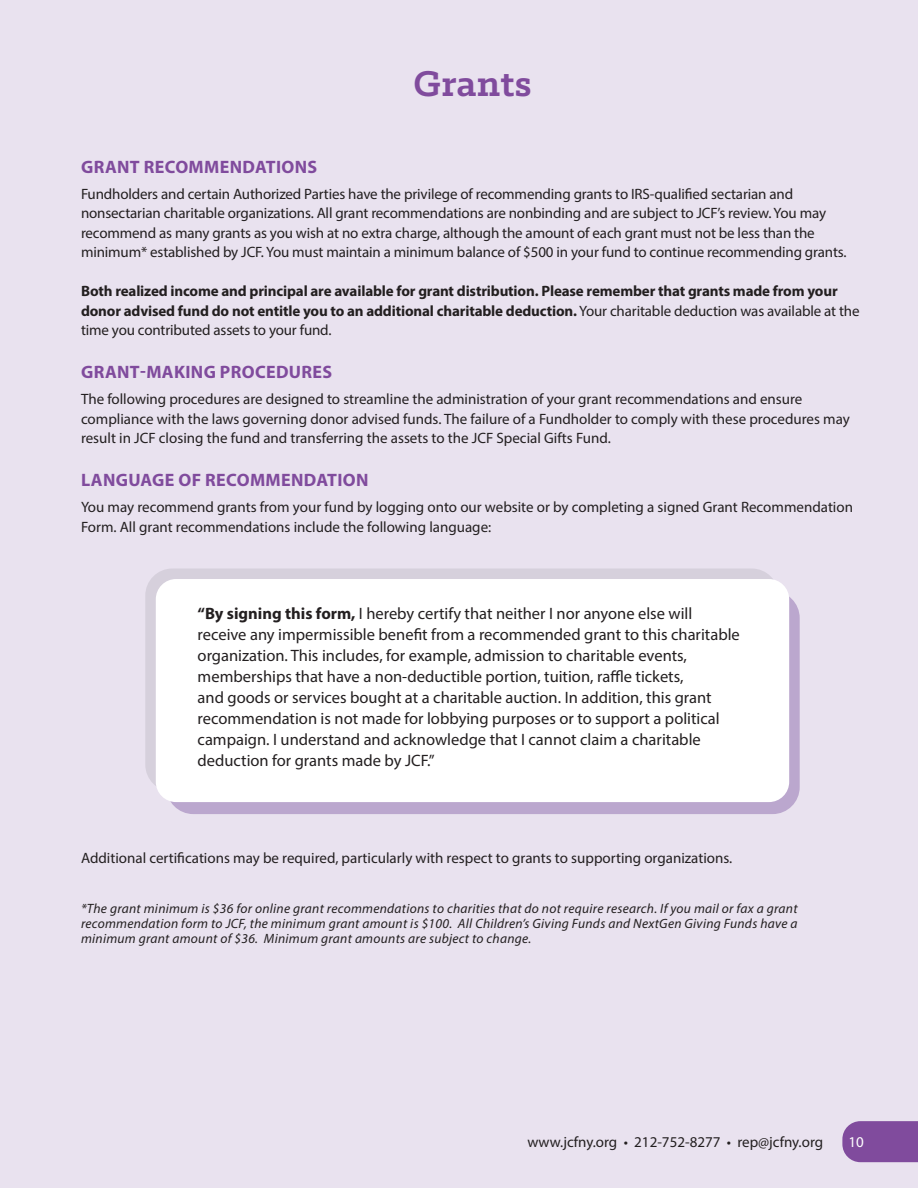
<style>
.page{position:relative;width:918px;height:1188px;background:#e9e2ef}
.page>*{position:absolute;margin:0;border:0;box-sizing:border-box;transform-origin:0 0}
.t1{font:700 40.5px "Klinic Slab";letter-spacing:.01em;color:#804b9d}
.Default{font:700 18px "Myriad Pro";letter-spacing:.02em;color:#804b9d}
.t2{font:16.5px/21px "Myriad Pro";color:#231f20}
.t3{font:15px/19.5px "Myriad Pro";letter-spacing:-.005em;color:#231f20}
.t4{font:700 15px/19.5px "Myriad Pro";letter-spacing:-.01em;color:#231f20}
.t5{font:15px "Myriad Pro";color:#fff}
.t6{font:italic 13.5px/15px "Myriad Pro";letter-spacing:.02em;color:#231f20;text-align:justify}
.s1{font-weight:400}
.s2{font-weight:700}
</style>
<div class="page">
<div style="left:145px;top:569px;width:634px;height:223px;background:#d6d0dc;border-radius:27px"></div>
<div style="left:166px;top:591px;width:634px;height:223px;background:#bba7ce;border-radius:27px"></div>
<div style="left:156px;top:579px;width:633px;height:223px;background:#fff;border-radius:20px"></div>
<svg style="left:842px;top:1121px;width:76px;height:41px;background:#8552a1"></svg>
<p class="t1" style="left:413px;top:57px;width:120px">Grants</p>
<p class="Default" style="left:81px;top:155px;width:238px">GRANT RECOMMENDATIONS</p>
<p class="t3" style="left:81px;top:184px;width:767px">Fundholders and certain Authorized Parties have the privilege of recommending grants to IRS-qualified sectarian and nonsectarian charitable organizations. All grant recommendations are nonbinding and are subject to JCF’s review. You may recommend as many grants as you wish at no extra charge, although the amount of each grant must not be less than the minimum* established by JCF. You must maintain a minimum balance of $500 in your fund to continue recommending grants.</p>
<p class="t4" style="left:81px;top:281px;width:780px">Both realized income and principal are available for grant distribution. Please remember that grants made from your donor advised fund do not entitle you to an additional charitable deduction. <span class="s1">Your charitable deduction was available at the time you contributed assets to your fund.</span></p>
<p class="Default" style="left:81px;top:360px;width:253px">GRANT-MAKING PROCEDURES</p>
<p class="t3" style="left:81px;top:389px;width:770px">The following procedures are designed to streamline the administration of your grant recommendations and ensure compliance with the laws governing donor advised funds. The failure of a Fundholder to comply with these procedures may result in JCF closing the fund and transferring the assets to the JCF Special Gifts Fund.</p>
<p class="Default" style="left:81px;top:468px;width:289px">LANGUAGE OF RECOMMENDATION</p>
<p class="t3" style="left:81px;top:497px;width:774px">You may recommend grants from your fund by logging onto our website or by completing a signed Grant Recommendation<br>Form. All grant recommendations include the following language:</p>
<p class="t2" style="left:198px;top:602px;width:544px"><span class="s2">“By signing this form,</span> I hereby certify that neither I nor anyone else will receive any impermissible benefit from a recommended grant to this charitable organization. This includes, for example, admission to charitable events, memberships that have a non-deductible portion, tuition, raffle tickets,<br>and goods or services bought at a charitable auction. In addition, this grant recommendation is not made for lobbying purposes or to support a political campaign. I understand and acknowledge that I cannot claim a charitable deduction for grants made by JCF.”</p>
<p class="t3" style="left:81px;top:848px;width:653px">Additional certifications may be required, particularly with respect to grants to supporting organizations.</p>
<p class="t6" style="left:81px;top:901px;width:718px">*The grant minimum is $36 for online grant recommendations to charities that do not require research. If you mail or fax a grant recommendation form to JCF, the minimum grant amount is $100. All Children’s Giving Funds and NextGen Giving Funds have a minimum grant amount of $36. Minimum grant amounts are subject to change.</p>
<p class="t3" style="left:527px;top:1132px;width:297px">www.jcfny.org • 212-752-8277 • rep@jcfny.org</p>
<p class="t5" style="left:849px;top:1132px;width:17px">10</p>
</div>
